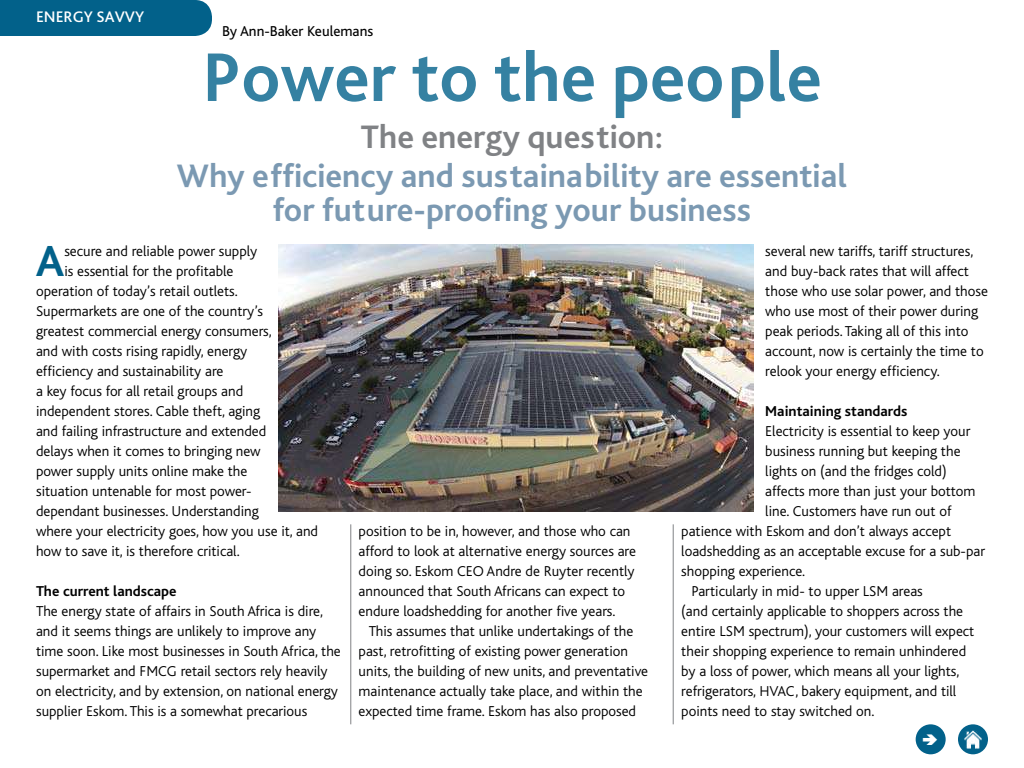
<style>
.page{position:relative;width:1024px;height:768px;background:#fff}
.page>*{position:absolute;margin:0;border:0;box-sizing:border-box;transform-origin:0 0}
.t1{font:700 72px "Bliss Pro";color:#3581a2}
.t2{font:700 45.3px "Bliss Pro";color:#02618a}
.t3{font:700 34px/34px "Bliss Pro";color:#7b99b2;text-align:center}
.t4{font:700 34px "Bliss Pro";color:#808285}
.t5{font:500 16px "Bliss Pro";color:#fff}
.t6{font:300 15px/20px "Bliss";color:#000}
.t7{font:700 15px "Bliss";color:#000}
.t8{font:15px "Bliss";color:#000}
</style>
<div class="page">
<div style="left:0;top:0;width:212px;height:36px;background:#02618a"></div>
<hr style="left:351px;top:524px;width:1px;height:200px;background:#808285">
<hr style="left:673px;top:524px;width:1px;height:200px;background:#808285">
<div style="left:916px;top:724px;width:30px;height:30px;background:#02618a;border-radius:50%"></div>
<div style="left:958px;top:724px;width:30px;height:30px;background:#02618a;border-radius:50%"></div>
<img style="left:964px;top:730px;width:18px;height:18px">
<img style="left:278px;top:244px;width:476px;height:268px">
<p class="t5" style="left:36px;top:6px;width:110px">ENERGY SAVVY</p>
<p class="t8" style="left:222px;top:24px;width:153px">By Ann-Baker Keulemans</p>
<h1 class="t1" style="left:202px;top:32px;width:621px">Power to the people</h1>
<h3 class="t4" style="left:361px;top:116px;width:304px">The energy question:</h3>
<h3 class="t3" style="left:177px;top:158px;width:672px">Why efficiency and sustainability are essential for future-proofing your business</h3>
<h2 class="t2" style="left:36px;top:233px;width:30px">A</h2>
<p class="t6" style="left:64px;top:241px;width:194px">secure and reliable power supply</p>
<p class="t6" style="left:64px;top:261px;width:171px">is essential for the profitable</p>
<p class="t6" style="left:36px;top:281px;width:203px">operation of today’s retail outlets.</p>
<p class="t6" style="left:36px;top:301px;width:229px">Supermarkets are one of the country’s</p>
<p class="t6" style="left:36px;top:321px;width:237px">greatest commercial energy consumers,</p>
<p class="t6" style="left:36px;top:341px;width:213px">and with costs rising rapidly, energy</p>
<p class="t6" style="left:36px;top:361px;width:189px">efficiency and sustainability are</p>
<p class="t6" style="left:36px;top:381px;width:209px">a key focus for all retail groups and</p>
<p class="t6" style="left:36px;top:401px;width:226px">independent stores. Cable theft, aging</p>
<p class="t6" style="left:36px;top:421px;width:232px">and failing infrastructure and extended</p>
<p class="t6" style="left:36px;top:441px;width:226px">delays when it comes to bringing new</p>
<p class="t6" style="left:36px;top:461px;width:213px">power supply units online make the</p>
<p class="t6" style="left:36px;top:481px;width:217px">situation untenable for most power-</p>
<p class="t6" style="left:36px;top:501px;width:224px">dependant businesses. Understanding</p>
<p class="t6" style="left:36px;top:521px;width:284px">where your electricity goes, how you use it, and</p>
<p class="t6" style="left:36px;top:541px;width:205px">how to save it, is therefore critical.</p>
<p class="t7" style="left:36px;top:583px;width:142px">The current landscape</p>
<p class="t6" style="left:36px;top:601px;width:306px">The energy state of affairs in South Africa is dire, and it seems things are unlikely to improve any time soon. Like most businesses in South Africa, the supermarket and FMCG retail sectors rely heavily on electricity, and by extension, on national energy supplier Eskom. This is a somewhat precarious</p>
<p class="t6" style="left:359px;top:521px;width:279px">position to be in, however, and those who can afford to look at alternative energy sources are doing so. Eskom CEO Andre de Ruyter recently announced that South Africans can expect to endure loadshedding for another five years.</p>
<p class="t6" style="left:359px;top:621px;width:291px;text-indent:10px">This assumes that unlike undertakings of the past, retrofitting of existing power generation units, the building of new units, and preventative maintenance actually take place, and within the expected time frame. Eskom has also proposed</p>
<p class="t6" style="left:765px;top:241px;width:224px">several new tariffs, tariff structures, and buy-back rates that will affect those who use solar power, and those who use most of their power during peak periods. Taking all of this into account, now is certainly the time to relook your energy efficiency.</p>
<p class="t7" style="left:765px;top:403px;width:143px">Maintaining standards</p>
<p class="t6" style="left:765px;top:421px;width:207px">Electricity is essential to keep your</p>
<p class="t6" style="left:765px;top:441px;width:197px">business running but keeping the</p>
<p class="t6" style="left:765px;top:461px;width:183px">lights on (and the fridges cold)</p>
<p class="t6" style="left:765px;top:481px;width:212px">affects more than just your bottom</p>
<p class="t6" style="left:765px;top:501px;width:188px">line. Customers have run out of</p>
<p class="t6" style="left:681px;top:521px;width:271px">patience with Eskom and don’t always accept</p>
<p class="t6" style="left:681px;top:541px;width:305px">loadshedding as an acceptable excuse for a sub-par</p>
<p class="t6" style="left:681px;top:561px;width:125px">shopping experience.</p>
<p class="t6" style="left:691px;top:581px;width:233px">Particularly in mid- to upper LSM areas</p>
<p class="t6" style="left:681px;top:601px;width:283px">(and certainly applicable to shoppers across the</p>
<p class="t6" style="left:681px;top:621px;width:295px">entire LSM spectrum), your customers will expect</p>
<p class="t6" style="left:681px;top:641px;width:286px">their shopping experience to remain unhindered</p>
<p class="t6" style="left:681px;top:661px;width:280px">by a loss of power, which means all your lights,</p>
<p class="t6" style="left:681px;top:681px;width:277px">refrigerators, HVAC, bakery equipment, and till</p>
<p class="t6" style="left:681px;top:701px;width:195px">points need to stay switched on.</p>
</div>
